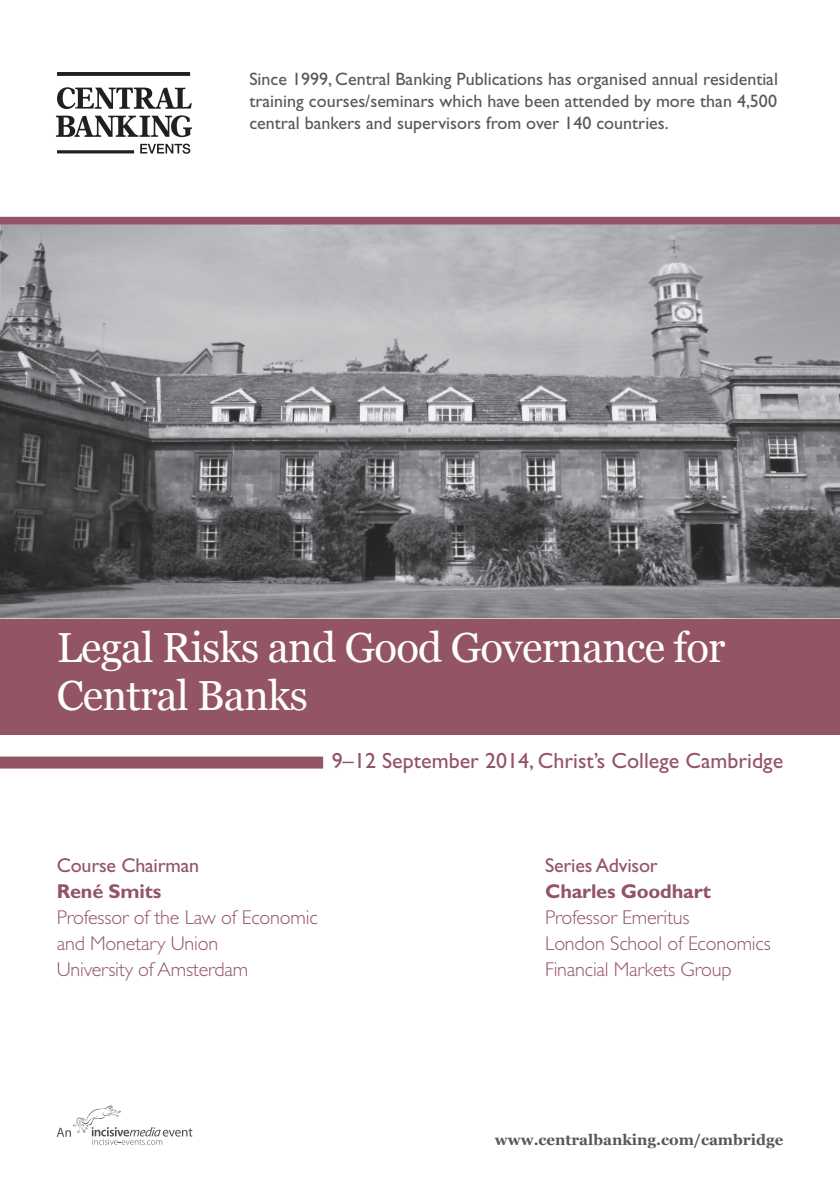
<style>
.page{position:relative;width:840px;height:1191px;background:#fff}
.page>*{position:absolute;margin:0;border:0;box-sizing:border-box;transform-origin:0 0}
.t1{font:42px/48px "Georgia";letter-spacing:-.02em;color:#fff}
.t2{font:22px "Gill Sans Std";color:#935465}
.t3{font:300 20px/26px "Gill Sans Std";letter-spacing:-.01em;color:#935465}
.t4{font:20px "Gill Sans Std";letter-spacing:-.01em;color:#935465}
.t5{font:700 20px "Gill Sans Std";letter-spacing:-.01em;color:#935465}
.t6{font:18px/22px "Gill Sans Std";color:#57585a;text-align:justify}
.t7{font:700 15px "Georgia";color:#57585a}
</style>
<div class="page">
<svg style="left:57px;top:1105px;width:135px;height:40px"></svg>
<div style="left:0;top:271px;width:839px;height:464px;background:#935465"></div>
<div style="left:0;top:756px;width:323px;height:12px;background:#935465"></div>
<div style="left:0;top:217px;width:839px;height:8px;background:#935465"></div>
<svg style="left:57px;top:87px;width:135px;height:22px"></svg>
<svg style="left:56px;top:115px;width:136px;height:22px"></svg>
<svg style="left:140px;top:144px;width:50px;height:10px"></svg>
<svg style="left:57px;top:72px;width:133px;height:4px"></svg>
<hr style="left:57px;top:150px;width:77px;height:3px;background:#231f20">
<img style="left:0;top:225px;width:839px;height:393px">
<p class="t6" style="left:249px;top:68px;width:529px">Since 1999, Central Banking Publications has organised annual residential training courses/seminars which have been attended by more than 4,500 central bankers and supervisors from over 140 countries.</p>
<h1 class="t1" style="left:57px;top:621px;width:669px">Legal Risks and Good Governance for<br>Central Banks</h1>
<p class="t2" style="left:332px;top:748px;width:452px">9–12 September 2014, Christ’s College Cambridge</p>
<p class="t4" style="left:57px;top:854px;width:144px">Course Chairman</p>
<p class="t5" style="left:57px;top:880px;width:106px">René Smits</p>
<p class="t3" style="left:57px;top:905px;width:262px">Professor of the Law of Economic and Monetary Union<br>University of Amsterdam</p>
<p class="t4" style="left:545px;top:854px;width:114px">Series Advisor</p>
<p class="t5" style="left:545px;top:880px;width:167px">Charles Goodhart</p>
<p class="t3" style="left:545px;top:905px;width:227px">Professor Emeritus<br>London School of Economics<br>Financial Markets Group</p>
<p class="t7" style="left:494px;top:1128px;width:290px">www.centralbanking.com/cambridge</p>
</div>
